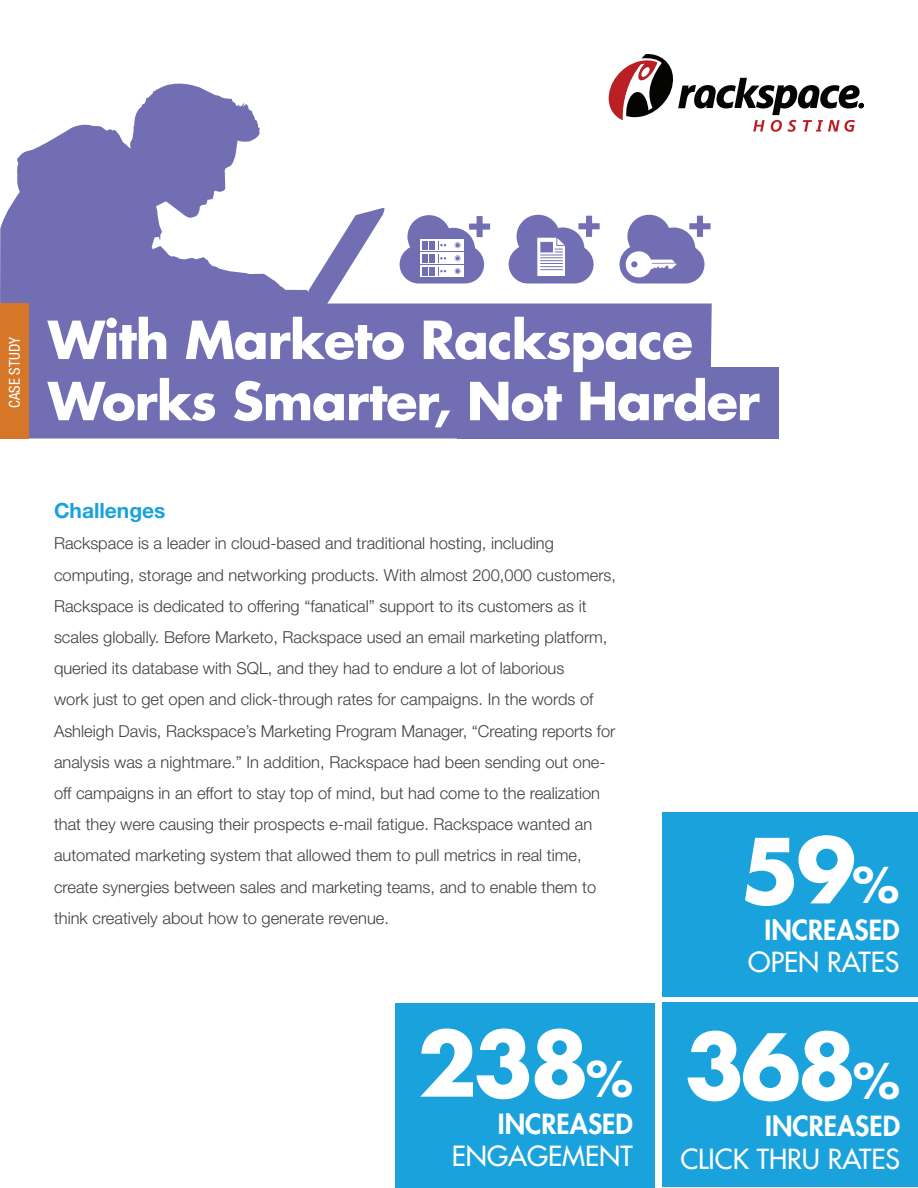
<style>
.page{position:relative;width:918px;height:1188px;background:#fff}
.page>*{position:absolute;margin:0;border:0;box-sizing:border-box;transform-origin:0 0}
.t1{font:700 87px "Futura Std";letter-spacing:-.04em;color:#fff}
.t2{font:700 51px/61.2px "Futura Std";letter-spacing:-.02em;color:#fff}
.t3{font:500 27px "Futura Std";color:#fff}
.t4{font:800 27px "Futura Std";color:#fff}
.t5{font:700 21px "Helvetica Neue LT Std";color:#1aa2dc}
.t6{font:300 16.5px/31.2px "Helvetica Neue LT Std";color:#413f41}
.t7{font:condensed 15px "Helvetica Neue LT Std";color:#fff}
.s1{font-size:48px}
</style>
<div class="page">
<div style="left:662px;top:812px;width:256px;height:184px;background:#1aa2dc"></div>
<div style="left:395px;top:1004px;width:260px;height:184px;background:#1aa2dc"></div>
<div style="left:662px;top:1003px;width:256px;height:184px;background:#1aa2dc"></div>
<div style="left:457px;top:367px;width:322px;height:71px;background:#706eb3"></div>
<svg style="left:0;top:83px;width:385px;height:221px"></svg>
<div style="left:28px;top:304px;width:684px;height:134px;background:#716eb3"></div>
<div style="left:0;top:304px;width:28px;height:135px;background:#d67628"></div>
<svg style="left:608px;top:54px;width:256px;height:78px"></svg>
<svg style="left:400px;top:215px;width:90px;height:69px"></svg>
<svg style="left:509px;top:215px;width:91px;height:69px"></svg>
<svg style="left:620px;top:215px;width:91px;height:69px"></svg>
<p class="t7" style="left:6px;top:408px;width:72px;rotate:-90deg">CASE STUDY</p>
<p class="t2" style="left:48px;top:309px;width:713px">With Marketo Rackspace<br>Works Smarter, Not Harder</p>
<p class="t5" style="left:54px;top:498px;width:113px">Challenges</p>
<p class="t6" style="left:54px;top:528px;width:564px">Rackspace is a leader in cloud-based and traditional hosting, including computing, storage and networking products. With almost 200,000 customers, Rackspace is dedicated to offering “fanatical” support to its customers as it scales globally. Before Marketo, Rackspace used an email marketing platform, queried its database with SQL, and they had to endure a lot of laborious<br>work just to get open and click-through rates for campaigns. In the words of Ashleigh Davis, Rackspace’s Marketing Program Manager, “Creating reports for analysis was a nightmare.” In addition, Rackspace had been sending out one&shy;off campaigns in an effort to stay top of mind, but had come to the realization that they were causing their prospects e-mail fatigue. Rackspace wanted an automated marketing system that allowed them to pull metrics in real time, create synergies between sales and marketing teams, and to enable them to think creatively about how to generate revenue.</p>
<p class="t1" style="left:740px;top:813px;width:161px">59<span class="s1">%</span></p>
<p class="t4" style="left:765px;top:913px;width:136px">INCREASED</p>
<p class="t3" style="left:748px;top:945px;width:153px">OPEN RATES</p>
<p class="t1" style="left:417px;top:1006px;width:217px">238<span class="s1">%</span></p>
<p class="t1" style="left:685px;top:1008px;width:217px">368<span class="s1">%</span></p>
<p class="t4" style="left:498px;top:1107px;width:136px">INCREASED</p>
<p class="t3" style="left:452px;top:1140px;width:182px">ENGAGEMENT</p>
<p class="t4" style="left:765px;top:1109px;width:136px">INCREASED</p>
<p class="t3" style="left:680px;top:1142px;width:221px">CLICK THRU RATES</p>
</div>
